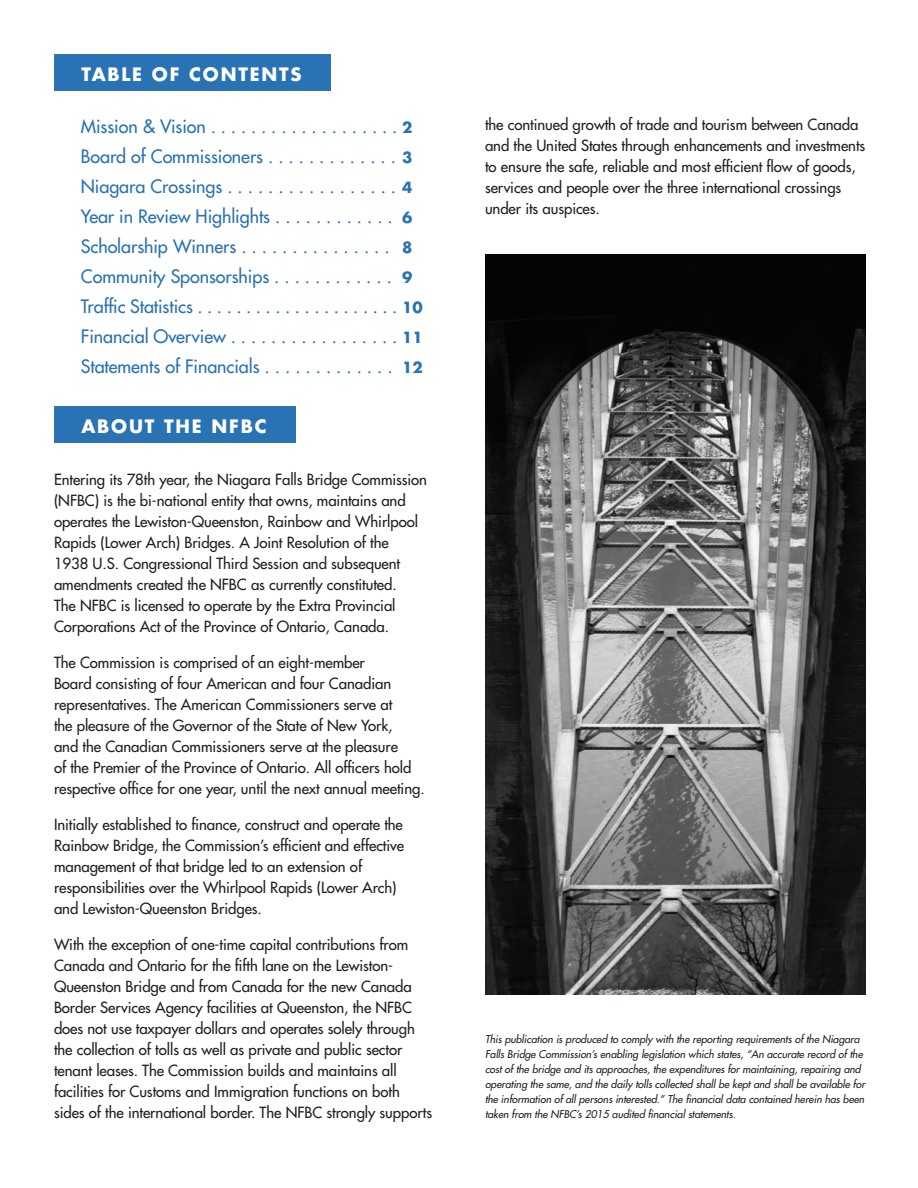
<style>
.page{position:relative;width:918px;height:1188px;background:#fff}
.page>*{position:absolute;margin:0;border:0;box-sizing:border-box;transform-origin:0 0}
.Body_Copy{font:18px "Futura";letter-spacing:-.005em;color:#2972b4}
.t1{font:700 18px "Futura";letter-spacing:.1em;color:#fff}
.Body_Copy-2{font:15px/21px "Futura";letter-spacing:-.005em;color:#231f20}
.Body_Copy-3{font:700 15px "Futura";color:#2972b4}
.t2{font:italic 10.5px/15px "Futura";letter-spacing:-.005em;color:#231f20}
</style>
<div class="page">
<div style="left:54px;top:54px;width:276px;height:37px;background:#2972b4"></div>
<div style="left:54px;top:406px;width:242px;height:37px;background:#2972b4"></div>
<img style="left:485px;top:254px;width:381px;height:740px">
<p class="t1" style="left:81px;top:62px;width:222px">TABLE OF CONTENTS</p>
<p class="Body_Copy" style="left:81px;top:114px;width:318px">Mission &amp; Vision . . . . . . . . . . . . . . . . . . .</p>
<p class="Body_Copy" style="left:81px;top:144px;width:317px">Board of Commissioners . . . . . . . . . . . . .</p>
<p class="Body_Copy" style="left:81px;top:174px;width:317px">Niagara Crossings . . . . . . . . . . . . . . . . .</p>
<p class="Body_Copy" style="left:81px;top:204px;width:313px">Year in Review Highlights . . . . . . . . . . . .</p>
<p class="Body_Copy" style="left:81px;top:234px;width:310px">Scholarship Winners . . . . . . . . . . . . . . .</p>
<p class="Body_Copy" style="left:81px;top:264px;width:313px">Community Sponsorships . . . . . . . . . . . .</p>
<p class="Body_Copy" style="left:81px;top:294px;width:318px">Traffic Statistics . . . . . . . . . . . . . . . . . . . . .</p>
<p class="Body_Copy" style="left:81px;top:324px;width:318px">Financial Overview . . . . . . . . . . . . . . . . .</p>
<p class="Body_Copy" style="left:81px;top:354px;width:313px">Statements of Financials . . . . . . . . . . . . .</p>
<p class="Body_Copy-3" style="left:402px;top:117px;width:12px">2</p>
<p class="Body_Copy-3" style="left:402px;top:147px;width:12px">3</p>
<p class="Body_Copy-3" style="left:402px;top:177px;width:12px">4</p>
<p class="Body_Copy-3" style="left:402px;top:207px;width:12px">6</p>
<p class="Body_Copy-3" style="left:402px;top:237px;width:12px">8</p>
<p class="Body_Copy-3" style="left:402px;top:267px;width:12px">9</p>
<p class="Body_Copy-3" style="left:402px;top:297px;width:22px">10</p>
<p class="Body_Copy-3" style="left:402px;top:327px;width:22px">11</p>
<p class="Body_Copy-3" style="left:402px;top:357px;width:22px">12</p>
<p class="t1" style="left:81px;top:414px;width:187px">ABOUT THE NFBC</p>
<p class="Body_Copy-2" style="left:54px;top:469px;width:375px">Entering its 78th year, the Niagara Falls Bridge Commission (NFBC) is the bi-national entity that owns, maintains and operates the Lewiston-Queenston, Rainbow and Whirlpool Rapids (Lower Arch) Bridges. A Joint Resolution of the<br>1938 U.S. Congressional Third Session and subsequent amendments created the NFBC as currently constituted.<br>The NFBC is licensed to operate by the Extra Provincial Corporations Act of the Province of Ontario, Canada.</p>
<p class="Body_Copy-2" style="left:54px;top:652px;width:372px">The Commission is comprised of an eight-member<br>Board consisting of four American and four Canadian representatives. The American Commissioners serve at<br>the pleasure of the Governor of the State of New York,<br>and the Canadian Commissioners serve at the pleasure<br>of the Premier of the Province of Ontario. All officers hold respective office for one year, until the next annual meeting.</p>
<p class="Body_Copy-2" style="left:54px;top:814px;width:352px">Initially established to finance, construct and operate the Rainbow Bridge, the Commission’s efficient and effective management of that bridge led to an extension of responsibilities over the Whirlpool Rapids (Lower Arch) and Lewiston-Queenston Bridges.</p>
<p class="Body_Copy-2" style="left:54px;top:934px;width:380px">With the exception of one-time capital contributions from Canada and Ontario for the fifth lane on the Lewiston-Queenston Bridge and from Canada for the new Canada Border Services Agency facilities at Queenston, the NFBC does not use taxpayer dollars and operates solely through the collection of tolls as well as private and public sector tenant leases. The Commission builds and maintains all facilities for Customs and Immigration functions on both sides of the international border. The NFBC strongly supports</p>
<p class="Body_Copy-2" style="left:485px;top:114px;width:382px">the continued growth of trade and tourism between Canada and the United States through enhancements and investments to ensure the safe, reliable and most efficient flow of goods, services and people over the three international crossings under its auspices.</p>
<p class="t2" style="left:485px;top:1032px;width:382px">This publication is produced to comply with the reporting requirements of the Niagara Falls Bridge Commission’s enabling legislation which states, “An accurate record of the cost of the bridge and its approaches, the expenditures for maintaining, repairing and operating the same, and the daily tolls collected shall be kept and shall be available for the information of all persons interested.” The financial data contained herein has been taken from the NFBC’s 2015 audited financial statements.</p>
</div>
